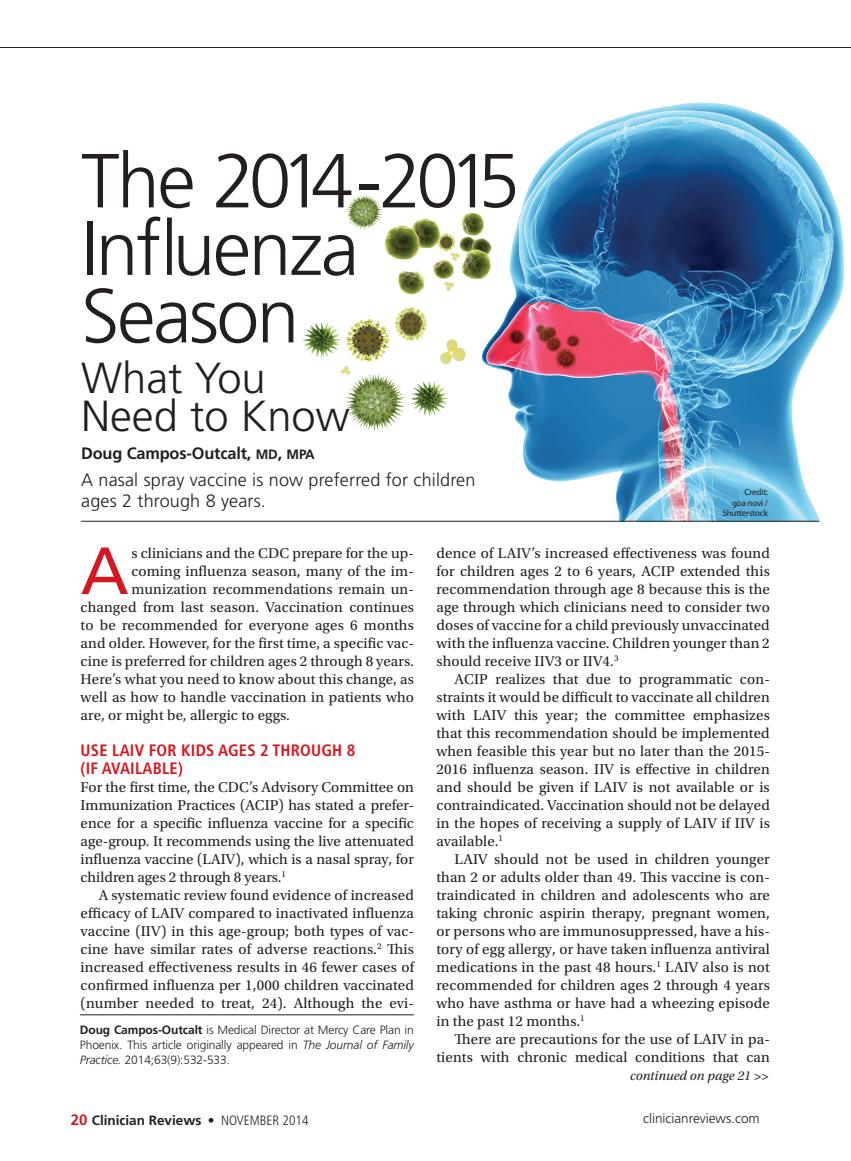
<style>
.page{position:relative;width:851px;height:1161px;background:#fff}
.page>*{position:absolute;margin:0;border:0;box-sizing:border-box;transform-origin:0 0}
.Title{font:300 76.5px/67.5px "Frutiger LT Std";letter-spacing:-.03em;color:#231f20}
._2nd_Clin_Body_Text{font:66.6px "Frutiger LT Std";color:#d7171f}
.Title-2{font:300 43.5px/37.5px "Frutiger LT Std";color:#231f20}
.DEK{font:300 18px/21px "Frutiger LT Std";letter-spacing:.01em;color:#231f20}
.Subhead_1{font:700 condensed 16.5px/18px "Frutiger LT Std";letter-spacing:.01em;color:#d7171f}
.t1{font:700 16.5px "Frutiger LT Std";letter-spacing:-.01em;color:#231f20}
.Body_Text{font:15px/18px "Utopia Std";letter-spacing:.01em;color:#231f20;text-align:justify}
._2nd_Clin_Body_Text-2{font:15px "Utopia Std";letter-spacing:.01em;color:#231f20}
.Body_Text_1st_para{font:15px/18px "Utopia Std";color:#231f20;text-align:justify}
.t2{font:700 13.5px "Frutiger LT Std";color:#231f20}
.t3{font:300 13.5px "Frutiger LT Std";color:#231f20}
.t4{font:italic 13.5px "Utopia Std";color:#231f20}
.Author_Bio{font:300 12px/15px "Frutiger LT Std";letter-spacing:-.01em;color:#231f20;text-align:justify}
.TOC_3{font:9px/10.5px "Myriad Pro";letter-spacing:-.02em;color:#231f20;text-align:right}
.s1{font-size:13.5px}
.s2{font-weight:700}
.s3{font-style:italic}
.s4{font-size:15px;color:#d7171f}
.s5{font-weight:400;font-stretch:condensed}
.s6{font-weight:300;font-stretch:condensed}
</style>
<div class="page">
<img style="left:228px;top:102px;width:616px;height:419px">
<div style="left:214px;top:198px;width:219px;height:120px;background:#fff;border-radius:50%"></div>
<hr style="left:80px;top:1014px;width:334px;height:1px;background:#231f20">
<hr style="left:0;top:47px;width:850px;height:1px;background:#231f20">
<hr style="left:81px;top:521px;width:737px;height:1px;background:#231f20">
<img style="left:345px;top:183px;width:155px;height:130px">
<p class="Title" style="left:81px;top:148px;width:440px">The 2014-2015<br>Influenza<br>Season</p>
<p class="Title-2" style="left:81px;top:360px;width:270px">What You<br>Need to Know</p>
<p class="t1" style="left:81px;top:444px;width:235px">Doug Campos-Outcalt, <span class="s1">MD</span>, <span class="s1">MPA</span></p>
<p class="DEK" style="left:81px;top:470px;width:396px">A nasal spray vaccine is now preferred for children ages 2 through 8 years.</p>
<p class="TOC_3" style="left:722px;top:487px;width:47px">Credit:<br>goa novi /<br>Shutterstock</p>
<p class="_2nd_Clin_Body_Text" style="left:81px;top:532px;width:50px">A</p>
<p class="_2nd_Clin_Body_Text-2" style="left:131px;top:545px;width:284px">s clinicians and the CDC prepare for the up-</p>
<p class="_2nd_Clin_Body_Text-2" style="left:131px;top:563px;width:284px">coming influenza season, many of the im-</p>
<p class="_2nd_Clin_Body_Text-2" style="left:131px;top:581px;width:284px">munization recommendations remain un-</p>
<p class="_2nd_Clin_Body_Text-2" style="left:81px;top:599px;width:335px">changed from last season. Vaccination continues</p>
<p class="_2nd_Clin_Body_Text-2" style="left:81px;top:617px;width:335px">to be recommended for everyone ages 6 months</p>
<p class="_2nd_Clin_Body_Text-2" style="left:81px;top:635px;width:335px">and older. However, for the first time, a specific vac-</p>
<p class="_2nd_Clin_Body_Text-2" style="left:81px;top:653px;width:335px">cine is preferred for children ages 2 through 8 years.</p>
<p class="_2nd_Clin_Body_Text-2" style="left:81px;top:671px;width:335px">Here’s what you need to know about this change, as</p>
<p class="_2nd_Clin_Body_Text-2" style="left:81px;top:689px;width:335px">well as how to handle vaccination in patients who</p>
<p class="_2nd_Clin_Body_Text-2" style="left:81px;top:707px;width:211px">are, or might be, allergic to eggs.</p>
<p class="Subhead_1" style="left:81px;top:741px;width:276px">USE LAIV FOR KIDS AGES 2 THROUGH 8 (IF AVAILABLE)</p>
<p class="Body_Text_1st_para" style="left:81px;top:778px;width:335px">For the first time, the CDC’s Advisory Committee on Immunization Practices (ACIP) has stated a prefer&shy;ence for a specific influenza vaccine for a specific age-group. It recommends using the live attenuated influenza vaccine (LAIV), which is a nasal spray, for children ages 2 through 8 years.<sup>1</sup></p>
<p class="Body_Text" style="left:81px;top:886px;width:335px;text-indent:18px">A systematic review found evidence of increased efficacy of LAIV compared to inactivated influenza vaccine (IIV) in this age-group; both types of vac&shy;cine have similar rates of adverse reactions.<sup>2</sup> This increased effectiveness results in 46 fewer cases of confirmed influenza per 1,000 children vaccinated (number needed to treat, 24). Although the evi-</p>
<p class="Author_Bio" style="left:80px;top:1022px;width:335px"><span class="s2">Doug Campos-Outcalt</span> is Medical Director at Mercy Care Plan in Phoenix. This article originally appeared in <span class="s3">The Journal of Family Practice.</span> 2014;63(9):532-533.</p>
<p class="Body_Text" style="left:436px;top:544px;width:335px">dence of LAIV’s increased effectiveness was found for children ages 2 to 6 years, ACIP extended this recommendation through age 8 because this is the age through which clinicians need to consider two doses of vaccine for a child previously unvaccinated with the influenza vaccine. Children younger than 2 should receive IIV3 or IIV4.<sup>3</sup></p>
<p class="Body_Text" style="left:436px;top:670px;width:335px;text-indent:18px">ACIP realizes that due to programmatic con&shy;straints it would be difficult to vaccinate all children with LAIV this year; the committee emphasizes that this recommendation should be implemented when feasible this year but no later than the 2015- 2016 influenza season. IIV is effective in children and should be given if LAIV is not available or is contraindicated. Vaccination should not be delayed in the hopes of receiving a supply of LAIV if IIV is available.<sup>1</sup></p>
<p class="Body_Text" style="left:436px;top:850px;width:335px;text-indent:18px">LAIV should not be used in children younger than 2 or adults older than 49. This vaccine is con&shy;traindicated in children and adolescents who are taking chronic aspirin therapy, pregnant women, or persons who are immunosuppressed, have a his&shy;tory of egg allergy, or have taken influenza antiviral medications in the past 48 hours.<sup>1</sup> LAIV also is not recommended for children ages 2 through 4 years who have asthma or have had a wheezing episode in the past 12 months.<sup>1</sup></p>
<p class="Body_Text" style="left:436px;top:1030px;width:335px;text-align:right">There are precautions for the use of LAIV in pa&shy;tients with chronic medical conditions that can</p>
<p class="t4" style="left:630px;top:1069px;width:140px">continued on page 21 &gt;&gt;</p>
<p class="t2" style="left:71px;top:1112px;width:239px"><span class="s4">20</span> Clinician Reviews <span class="s5">•</span> <span class="s6">NOVEMBER 2014</span></p>
<p class="t3" style="left:643px;top:1111px;width:118px">clinicianreviews.com</p>
</div>
